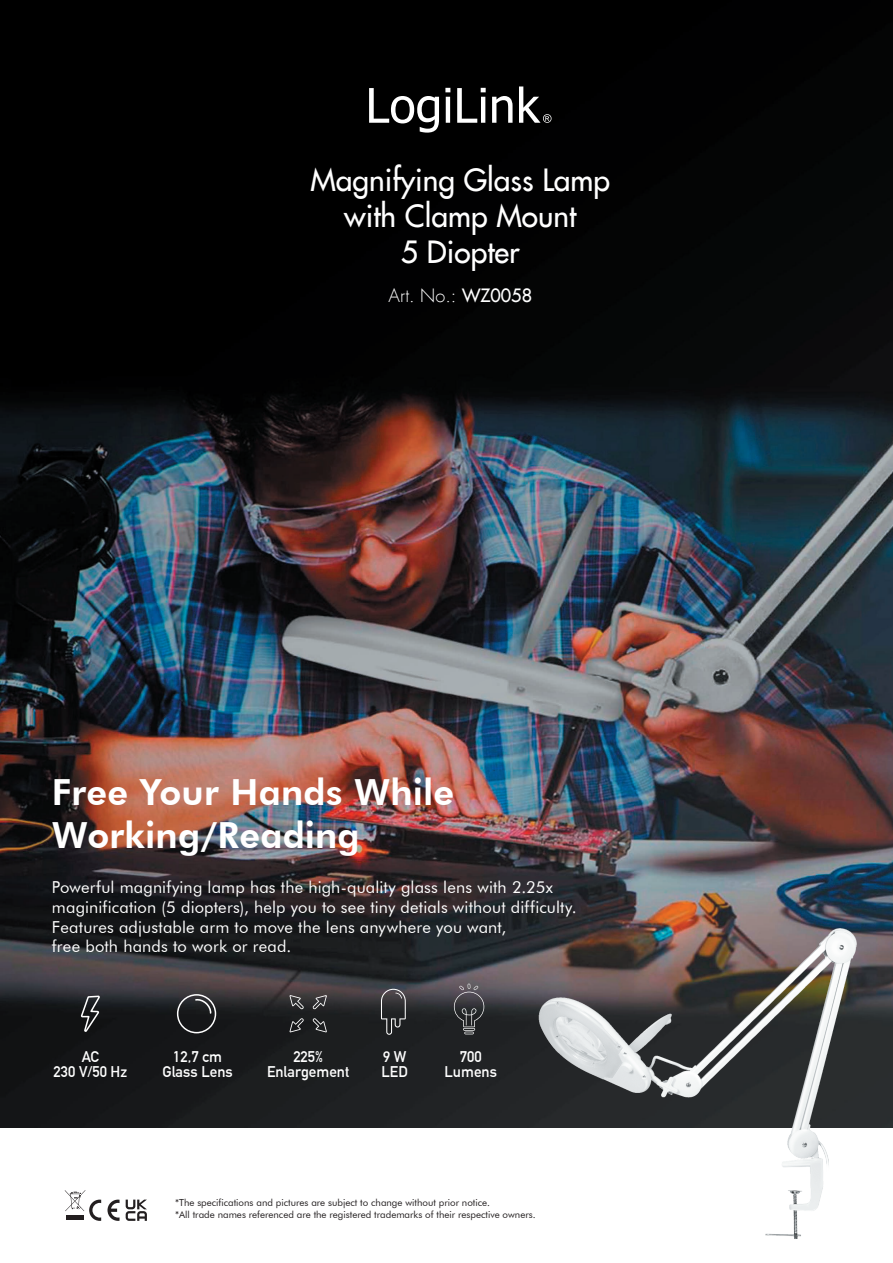
<style>
.page{position:relative;width:893px;height:1263px;background:#fff}
.page>*{position:absolute;margin:0;border:0;box-sizing:border-box;transform-origin:0 0}
.t1{font:800 36px/43.2px "Futura BT";letter-spacing:.005em;color:#fff}
.t2{font:30px/36px "Futura LT";color:#fff;text-align:center}
.t3{font:300 18px "Futura LT";color:#fff}
.t4{font:16.5px/19.8px "Futura BT";letter-spacing:.01em;color:#fff}
.t5{font:700 15.15px/15.1px "DIN Alternate";color:#fff;text-align:center}
.t6{font:9.75px/11.7px "Futura BT";color:#231f20}
.s1{font-weight:400}
</style>
<div class="page">
<svg style="left:65px;top:1190px;width:36px;height:31px"></svg>
<svg style="left:108px;top:1199px;width:12px;height:22px"></svg>
<svg style="left:126px;top:1199px;width:21px;height:22px"></svg>
<img style="left:0;top:0;width:893px;height:1127px">
<svg style="left:369px;top:86px;width:182px;height:47px"></svg>
<svg style="left:177px;top:994px;width:39px;height:39px;background:#3b3c3e"></svg>
<svg style="left:80px;top:994px;width:21px;height:39px"></svg>
<svg style="left:313px;top:995px;width:14px;height:14px"></svg>
<svg style="left:289px;top:1018px;width:15px;height:14px"></svg>
<svg style="left:289px;top:995px;width:15px;height:14px"></svg>
<svg style="left:313px;top:1018px;width:14px;height:14px"></svg>
<svg style="left:381px;top:989px;width:25px;height:46px"></svg>
<svg style="left:454px;top:984px;width:30px;height:50px"></svg>
<img style="left:531px;top:922px;width:331px;height:317px">
<h2 class="t2" style="left:310px;top:161px;width:301px">Magnifying Glass Lamp with Clamp Mount<br>5 Diopter</h2>
<p class="t3" style="left:388px;top:285px;width:145px">Art. No.: <span class="s1">WZ0058</span></p>
<h1 class="t1" style="left:52px;top:770px;width:404px">Free Your Hands While<br>Working/Reading</h1>
<p class="t4" style="left:52px;top:877px;width:526px">Powerful magnifying lamp has the high-quality glass lens with 2.25x maginification (5 diopters), help you to see tiny detials without difficulty.<br>Features adjustable arm to move the lens anywhere you want,<br>free both hands to work or read.</p>
<p class="t5" style="left:54px;top:1048px;width:75px">AC<br>230 V/50 Hz</p>
<p class="t5" style="left:267px;top:1048px;width:84px">225%<br>Enlargement</p>
<p class="t5" style="left:382px;top:1048px;width:28px;text-align:left">9 W<br>LED</p>
<p class="t5" style="left:445px;top:1048px;width:54px">700<br>Lumens</p>
<p class="t5" style="left:162px;top:1048px;width:72px">12,7 cm<br>Glass Lens</p>
<p class="t6" style="left:175px;top:1197px;width:362px">*The specifications and pictures are subject to change without prior notice.<br>*All trade names referenced are the registered trademarks of their respective owners.</p>
</div>
